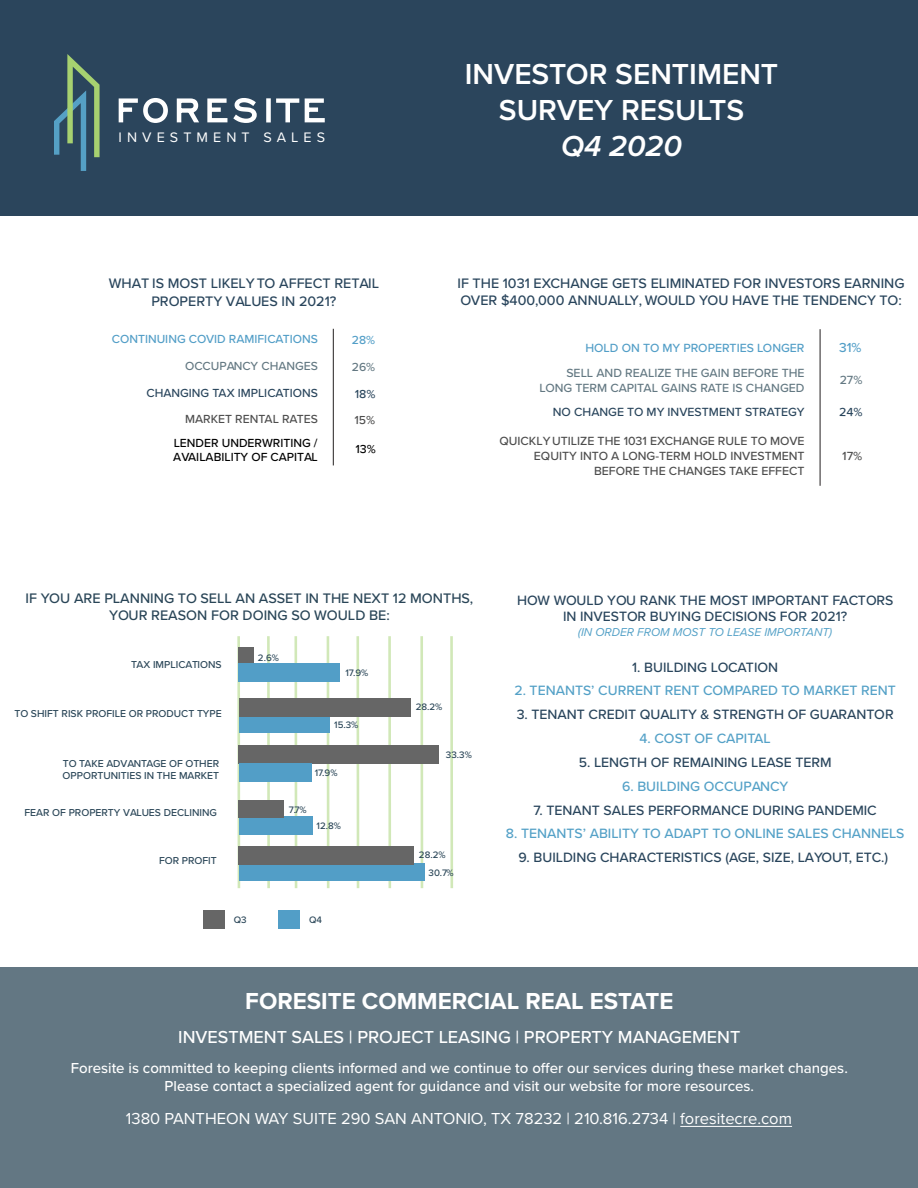
<style>
.page{position:relative;width:918px;height:1188px;background:#fff}
.page>*{position:absolute;margin:0;border:0;box-sizing:border-box;transform-origin:0 0}
.t1{font:600 30px/36px "Proxima Nova";color:#fff;text-align:center}
.t2{font:italic 600 30px "Proxima Nova";color:#fff}
.t3{font:700 24px "Proxima Nova";color:#fff}
.t4{font:500 18px "Proxima Nova";color:#fff}
.t5{font:16.5px "Proxima Nova";color:#fff}
.t6{font:500 15px/18px "Proxima Nova";color:#fff;text-align:center}
.t7{font:500 14.25px/17.1px "Proxima Nova";color:#29455c;text-align:center}
.t8{font:500 14.25px/17.2px "Proxima Nova";color:#294557;text-align:center}
.t9{font:14.25px "Proxima Nova";letter-spacing:.355em;color:#fff}
.t10{font:500 13.95px/16.8px "Proxima Nova";color:#29455c;text-align:center}
.t11{font:500 13.95px "Proxima Nova";color:#54a1c7}
.t12{font:500 13.5px "Proxima Nova";color:#529ec7}
.t13{font:500 12.3px/14.7px "Proxima Nova";color:#4d4d4d;text-align:right}
.t14{font:500 12.3px/14.7px "Proxima Nova";color:#637882;text-align:right}
.t15{font:500 12.3px "Proxima Nova";color:#29455c}
.t16{font:500 12.3px "Proxima Nova";color:#529ec7}
.t17{font:500 12.15px/14.5px "Proxima Nova";color:#000}
.t18{font:500 12.15px "Proxima Nova";color:#529ec7}
.t19{font:500 12.15px "Proxima Nova";color:#29455c}
.t20{font:500 12.15px "Proxima Nova";color:#637882}
.t21{font:500 12.15px "Proxima Nova";color:#4d4d4d}
.t22{font:italic 11.85px "Proxima Nova";color:#54a1c7}
.t23{font:500 10.35px/12.5px "Proxima Nova";color:#294557}
.t24{font:500 9.75px "Proxima Nova";color:#294557}
</style>
<div class="page">
<div style="left:0;top:968px;width:918px;height:220px;background:#637783"></div>
<div style="left:0;top:0;width:918px;height:216px;background:#2b455c"></div>
<hr style="left:680px;top:1126px;width:112px;height:1px;background:#fff">
<svg style="left:118px;top:98px;width:207px;height:25px"></svg>
<svg style="left:54px;top:54px;width:46px;height:117px"></svg>
<div style="left:278px;top:911px;width:22px;height:18px;background:#529ec7"></div>
<div style="left:203px;top:910px;width:22px;height:19px;background:#666"></div>
<hr style="left:450px;top:636px;width:3px;height:252px;background:#d1e8b8">
<hr style="left:420px;top:636px;width:3px;height:252px;background:#d1e8b8">
<hr style="left:388px;top:636px;width:3px;height:252px;background:#d1e8b8">
<hr style="left:267px;top:636px;width:3px;height:252px;background:#d1e8b8">
<hr style="left:294px;top:636px;width:3px;height:252px;background:#d1e8b8">
<hr style="left:356px;top:636px;width:3px;height:252px;background:#d1e8b8">
<hr style="left:327px;top:636px;width:2px;height:252px;background:#d1e8b8">
<hr style="left:237px;top:636px;width:3px;height:252px;background:#d1e8b8">
<div style="left:239px;top:647px;width:15px;height:19px;background:#666"></div>
<div style="left:239px;top:663px;width:101px;height:18px;background:#529ec7"></div>
<div style="left:239px;top:715px;width:90px;height:18px;background:#529ec7"></div>
<div style="left:239px;top:698px;width:171px;height:18px;background:#666"></div>
<div style="left:239px;top:745px;width:200px;height:19px;background:#666"></div>
<div style="left:239px;top:763px;width:73px;height:19px;background:#529ec7"></div>
<div style="left:239px;top:816px;width:74px;height:18px;background:#529ec7"></div>
<div style="left:239px;top:863px;width:186px;height:17px;background:#529ec7"></div>
<div style="left:239px;top:846px;width:175px;height:18px;background:#666"></div>
<div style="left:239px;top:800px;width:45px;height:17px;background:#666"></div>
<hr style="left:333px;top:329px;width:1px;height:136px;background:#231f20">
<hr style="left:820px;top:329px;width:1px;height:157px;background:#231f20">
<p class="t9" style="left:119px;top:131px;width:208px">INVESTMENT SALES</p>
<p class="t7" style="left:109px;top:276px;width:272px">WHAT IS MOST LIKELY TO AFFECT RETAIL<br>PROPERTY VALUES IN 2021?</p>
<p class="t18" style="left:112px;top:333px;width:208px">CONTINUING COVID RAMIFICATIONS</p>
<p class="t18" style="left:352px;top:334px;width:25px">28%</p>
<p class="t20" style="left:185px;top:361px;width:134px">OCCUPANCY CHANGES</p>
<p class="t20" style="left:352px;top:362px;width:25px">26%</p>
<p class="t19" style="left:147px;top:388px;width:173px">CHANGING TAX IMPLICATIONS</p>
<p class="t21" style="left:185px;top:414px;width:134px">MARKET RENTAL RATES</p>
<p class="t17" style="left:173px;top:436px;width:146px">LENDER UNDERWRITING /<br>AVAILABILITY OF CAPITAL</p>
<h1 class="t1" style="left:465px;top:56px;width:315px">INVESTOR SENTIMENT<br>SURVEY RESULTS</h1>
<h1 class="t2" style="left:561px;top:134px;width:122px">Q4 2020</h1>
<p class="t7" style="left:458px;top:276px;width:449px;text-align:left">IF THE 1031 EXCHANGE GETS ELIMINATED FOR INVESTORS EARNING<br>OVER $400,000 ANNUALLY, WOULD YOU HAVE THE TENDENCY TO:</p>
<p class="t16" style="left:585px;top:342px;width:221px">HOLD ON TO MY PROPERTIES LONGER</p>
<p class="t12" style="left:839px;top:342px;width:24px">31%</p>
<p class="t14" style="left:539px;top:366px;width:267px">SELL AND REALIZE THE GAIN BEFORE THE<br>LONG TERM CAPITAL GAINS RATE IS CHANGED</p>
<p class="t14" style="left:840px;top:374px;width:24px">27%</p>
<p class="t15" style="left:553px;top:406px;width:253px">NO CHANGE TO MY INVESTMENT STRATEGY</p>
<p class="t13" style="left:499px;top:434px;width:307px">QUICKLY UTILIZE THE 1031 EXCHANGE RULE TO MOVE<br>EQUITY INTO A LONG-TERM HOLD INVESTMENT<br>BEFORE THE CHANGES TAKE EFFECT</p>
<p class="t8" style="left:26px;top:591px;width:449px">IF YOU ARE PLANNING TO SELL AN ASSET IN THE NEXT 12 MONTHS,<br>YOUR REASON FOR DOING SO WOULD BE:</p>
<p class="t23" style="left:131px;top:659px;width:92px">TAX IMPLICATIONS</p>
<p class="t23" style="left:15px;top:708px;width:209px">TO SHIFT RISK PROFILE OR PRODUCT TYPE</p>
<p class="t23" style="left:63px;top:758px;width:158px">TO TAKE ADVANTAGE OF OTHER<br>OPPORTUNITIES IN THE MARKET</p>
<p class="t23" style="left:24px;top:807px;width:194px">FEAR OF PROPERTY VALUES DECLINING</p>
<p class="t23" style="left:159px;top:855px;width:59px">FOR PROFIT</p>
<p class="t24" style="left:258px;top:653px;width:23px">2.6%</p>
<p class="t24" style="left:345px;top:669px;width:24px">17.9%</p>
<p class="t24" style="left:334px;top:721px;width:26px">15.3%</p>
<p class="t24" style="left:315px;top:768px;width:24px">17.9%</p>
<p class="t24" style="left:289px;top:805px;width:20px">7.7%</p>
<p class="t24" style="left:317px;top:821px;width:26px">12.8%</p>
<p class="t24" style="left:234px;top:916px;width:14px">Q3</p>
<p class="t24" style="left:309px;top:916px;width:14px">Q4</p>
<p class="t24" style="left:416px;top:702px;width:28px">28.2%</p>
<p class="t24" style="left:446px;top:751px;width:27px">33.3%</p>
<p class="t24" style="left:419px;top:850px;width:28px">28.2%</p>
<p class="t24" style="left:429px;top:869px;width:27px">30.7%</p>
<p class="t10" style="left:517px;top:592px;width:378px">HOW WOULD YOU RANK THE MOST IMPORTANT FACTORS<br>IN INVESTOR BUYING DECISIONS FOR 2021?</p>
<p class="t22" style="left:578px;top:627px;width:256px">(IN ORDER FROM MOST TO LEASE IMPORTANT)</p>
<p class="t10" style="left:632px;top:659px;width:148px">1. BUILDING LOCATION</p>
<p class="t11" style="left:514px;top:685px;width:383px">2. TENANTS’ CURRENT RENT COMPARED TO MARKET RENT</p>
<p class="t10" style="left:517px;top:707px;width:379px">3. TENANT CREDIT QUALITY &amp; STRENGTH OF GUARANTOR</p>
<p class="t11" style="left:640px;top:732px;width:133px">4. COST OF CAPITAL</p>
<p class="t10" style="left:579px;top:755px;width:254px">5. LENGTH OF REMAINING LEASE TERM</p>
<p class="t11" style="left:622px;top:780px;width:168px">6. BUILDING OCCUPANCY</p>
<p class="t10" style="left:534px;top:802px;width:345px">7. TENANT SALES PERFORMANCE DURING PANDEMIC</p>
<p class="t11" style="left:506px;top:828px;width:400px">8. TENANTS’ ABILITY TO ADAPT TO ONLINE SALES CHANNELS</p>
<p class="t10" style="left:519px;top:850px;width:371px">9. BUILDING CHARACTERISTICS (AGE, SIZE, LAYOUT, ETC.)</p>
<h2 class="t3" style="left:245px;top:991px;width:430px">FORESITE COMMERCIAL REAL ESTATE</h2>
<p class="t4" style="left:178px;top:1030px;width:564px">INVESTMENT SALES | PROJECT LEASING | PROPERTY MANAGEMENT</p>
<p class="t6" style="left:71px;top:1059px;width:779px">Foresite is committed to keeping clients informed and we continue to offer our services during these market changes.<br>Please contact a specialized agent for guidance and visit our website for more resources.</p>
<p class="t5" style="left:126px;top:1111px;width:668px">1380 PANTHEON WAY SUITE 290 SAN ANTONIO, TX 78232 | 210.816.2734 | foresitecre.com</p>
</div>
